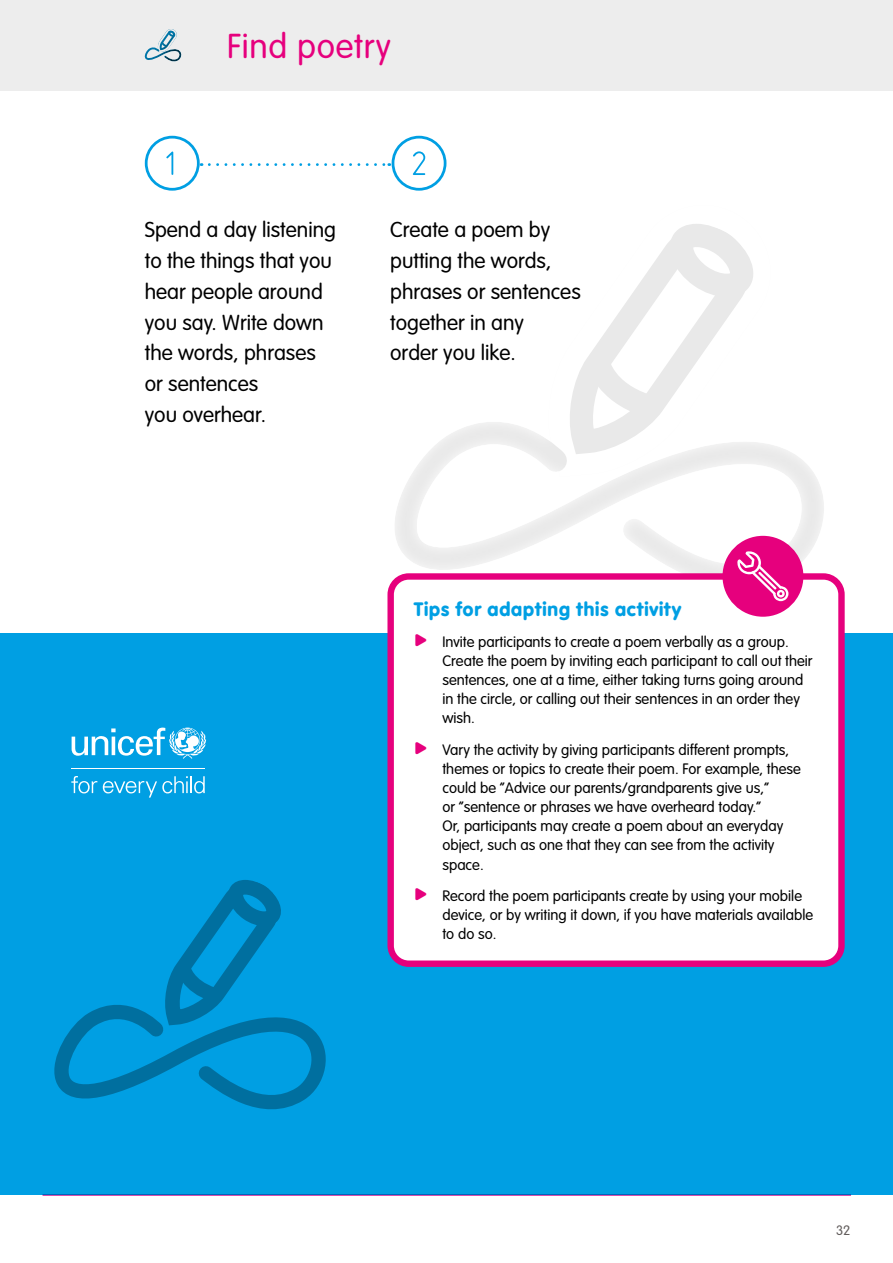
<style>
.page{position:relative;width:893px;height:1263px;background:#fff}
.page>*{position:absolute;margin:0;border:0;box-sizing:border-box;transform-origin:0 0}
.t1{font:300 34.05px "VAG Rounded";letter-spacing:.02em;color:#e6007d}
.t2{font:300 21.3px/30.9px "VAG Rounded";color:#000}
.t3{font:900 19.2px "VAG Rounded";letter-spacing:.045em;color:#009fe3}
.t4{font:300 14.85px/19.2px "VAG Rounded";color:#000}
.t5{font:300 13.5px "VAG Rounded";color:#625d5c}
.s1{color:#e6007d}
</style>
<div class="page">
<hr style="left:43px;top:1194px;width:808px;height:2px;background:#cb148d">
<div style="left:0;top:0;width:893px;height:90px;background:#ededed"></div>
<div style="left:145px;top:136px;width:55px;height:55px;border:3px solid #009fe3;border-radius:50%"></div>
<svg style="left:166px;top:152px;width:7px;height:23px"></svg>
<svg style="left:209px;top:163px;width:181px;height:3px"></svg>
<div style="left:392px;top:136px;width:54px;height:55px;border:3px solid #009fe3;border-radius:50%"></div>
<svg style="left:413px;top:151px;width:12px;height:24px"></svg>
<svg style="left:144px;top:29px;width:38px;height:33px"></svg>
<svg style="left:394px;top:224px;width:430px;height:359px"></svg>
<div style="left:0;top:633px;width:893px;height:561px;background:#009fe3"></div>
<svg style="left:54px;top:880px;width:272px;height:230px"></svg>
<svg style="left:72px;top:728px;width:134px;height:31px"></svg>
<hr style="left:72px;top:768px;width:133px;height:1px;background:#fff">
<svg style="left:71px;top:776px;width:26px;height:17px"></svg>
<svg style="left:103px;top:776px;width:102px;height:21px"></svg>
<div style="left:391px;top:576px;width:450px;height:388px;background:#fff;border-radius:18px"></div>
<div style="left:387px;top:573px;width:458px;height:394px;border:6px solid #e6007d;border-radius:18px"></div>
<div style="left:722px;top:536px;width:81px;height:81px;background:#e6007d;border-radius:50%"></div>
<svg style="left:737px;top:551px;width:51px;height:50px"></svg>
<h1 class="t1" style="left:227px;top:26px;width:166px">Find poetry</h1>
<h2 class="t2" style="left:145px;top:215px;width:193px">Spend a day listening to the things that you hear people around you say. Write down the words, phrases or sentences<br>you overhear.</h2>
<h2 class="t2" style="left:390px;top:215px;width:192px">Create a poem by putting the words, phrases or sentences together in any<br>order you like.</h2>
<p class="t3" style="left:414px;top:597px;width:269px">Tips for adapting this activity</p>
<p class="t4" style="left:442px;top:632px;width:372px;text-indent:-28px"><span class="s1">•</span> Invite participants to create a poem verbally as a group.<br>Create the poem by inviting each participant to call out their sentences, one at a time, either taking turns going around in the circle, or calling out their sentences in an order they wish.</p>
<p class="t4" style="left:442px;top:740px;width:360px;text-indent:-28px"><span class="s1">•</span> Vary the activity by giving participants different prompts, themes or topics to create their poem. For example, these could be “Advice our parents/grandparents give us,”<br>or “sentence or phrases we have overheard today.”<br>Or, participants may create a poem about an everyday object, such as one that they can see from the activity space.</p>
<p class="t4" style="left:442px;top:886px;width:372px;text-indent:-28px"><span class="s1">•</span> Record the poem participants create by using your mobile device, or by writing it down, if you have materials available to do so.</p>
<p class="t5" style="left:836px;top:1223px;width:16px">32</p>
</div>
